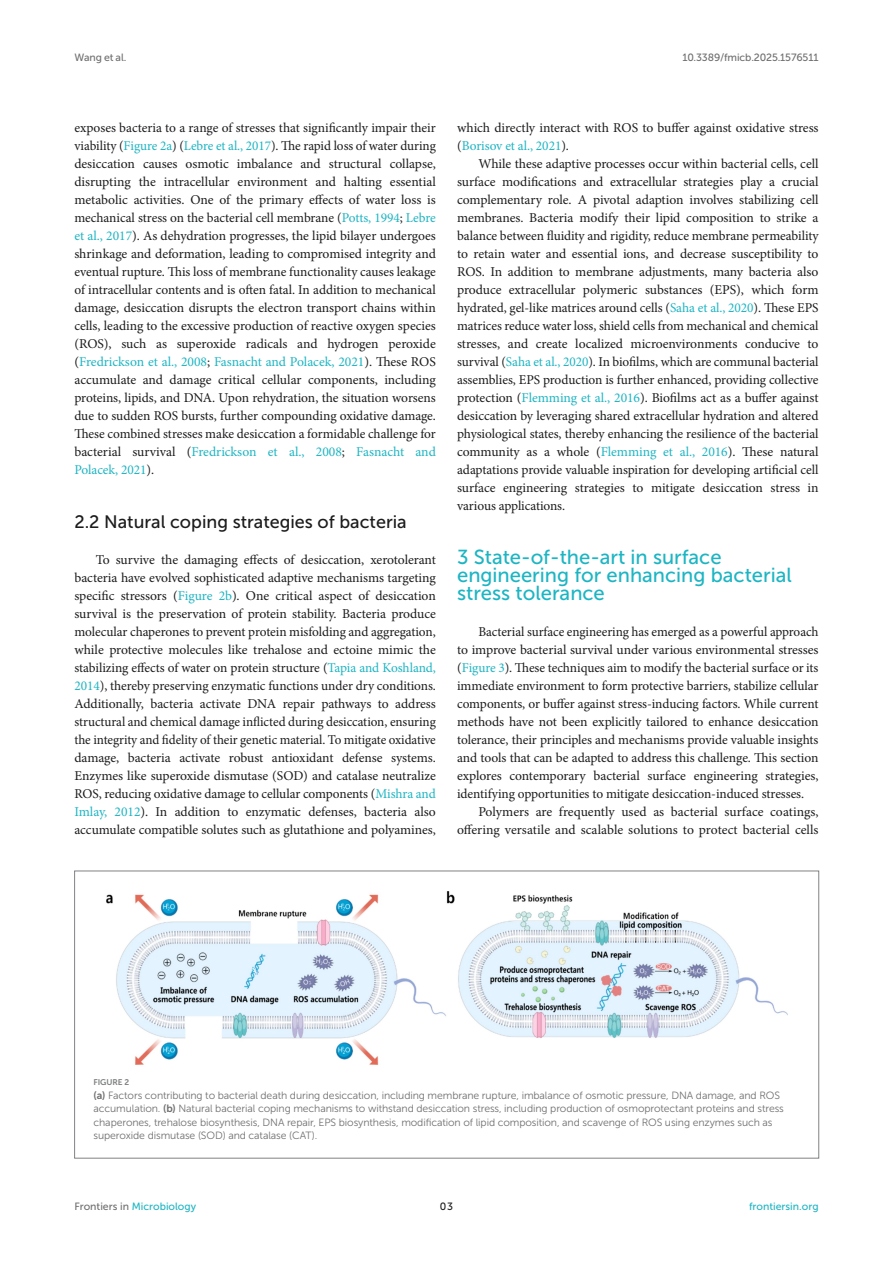
<style>
.page{position:relative;width:893px;height:1263px;background:#fff}
.page>*{position:absolute;margin:0;border:0;box-sizing:border-box;transform-origin:0 0}
.HEAD_1{font:20.25px/18px "Museo Sans 500";color:#1db5c3}
.HEAD_2{font:18px "Museo Sans 500";color:#1b1c1b}
.TEXT{font:13.5px/18px "Minion Pro";letter-spacing:-.005em;color:#1b1c1b;text-align:justify}
.FIG_LEG{font:10.5px/13.5px "Museo Sans 300";letter-spacing:-.01em;color:#706f70}
.t1{font:10.5px "Museo Sans 500";color:#1db5c3}
.t2{font:10.5px "Museo Sans 500";letter-spacing:-.015em;color:#706f70}
.t3{font:10.5px "Museo Sans 500";color:#1b1c1b}
.FIG_HD{font:8.25px "Museo Sans 700";letter-spacing:-.01em;color:#7e7f7f}
.s1{color:#1db5c3}
.s2{font-family:"Museo Sans 700"}
.s3{color:#706f70}
</style>
<div class="page">
<img style="left:106px;top:891px;width:682px;height:174px">
<p class="t2" style="left:74px;top:51px;width:53px">Wang et al.</p>
<p class="t2" style="left:682px;top:51px;width:138px">10.3389/fmicb.2025.1576511</p>
<p class="TEXT" style="left:74px;top:119px;width:363px">exposes bacteria to a range of stresses that significantly impair their viability (<span class="s1">Figure 2a</span>) (<span class="s1">Lebre et al., 2017</span>). The rapid loss of water during desiccation causes osmotic imbalance and structural collapse, disrupting the intracellular environment and halting essential metabolic activities. One of the primary effects of water loss is mechanical stress on the bacterial cell membrane (<span class="s1">Potts, 1994</span>; <span class="s1">Lebre et al., 2017</span>). As dehydration progresses, the lipid bilayer undergoes shrinkage and deformation, leading to compromised integrity and eventual rupture. This loss of membrane functionality causes leakage of intracellular contents and is often fatal. In addition to mechanical damage, desiccation disrupts the electron transport chains within cells, leading to the excessive production of reactive oxygen species (ROS), such as superoxide radicals and hydrogen peroxide (<span class="s1">Fredrickson et al., 2008</span>; <span class="s1">Fasnacht and Polacek, 2021</span>). These ROS accumulate and damage critical cellular components, including proteins, lipids, and DNA. Upon rehydration, the situation worsens due to sudden ROS bursts, further compounding oxidative damage.<br>These combined stresses make desiccation a formidable challenge for bacterial survival (<span class="s1">Fredrickson et al., 2008</span>; <span class="s1">Fasnacht and Polacek, 2021</span>).</p>
<p class="HEAD_2" style="left:74px;top:512px;width:334px">2.2 Natural coping strategies of bacteria</p>
<p class="TEXT" style="left:74px;top:551px;width:363px;text-indent:21px">To survive the damaging effects of desiccation, xerotolerant bacteria have evolved sophisticated adaptive mechanisms targeting specific stressors (<span class="s1">Figure 2b</span>). One critical aspect of desiccation survival is the preservation of protein stability. Bacteria produce molecular chaperones to prevent protein misfolding and aggregation, while protective molecules like trehalose and ectoine mimic the stabilizing effects of water on protein structure (<span class="s1">Tapia and Koshland, 2014</span>), thereby preserving enzymatic functions under dry conditions.<br>Additionally, bacteria activate DNA repair pathways to address structural and chemical damage inflicted during desiccation, ensuring the integrity and fidelity of their genetic material. To mitigate oxidative damage, bacteria activate robust antioxidant defense systems.<br>Enzymes like superoxide dismutase (SOD) and catalase neutralize ROS, reducing oxidative damage to cellular components (<span class="s1">Mishra and Imlay, 2012</span>). In addition to enzymatic defenses, bacteria also accumulate compatible solutes such as glutathione and polyamines,</p>
<p class="TEXT" style="left:457px;top:119px;width:363px">which directly interact with ROS to buffer against oxidative stress (<span class="s1">Borisov et al., 2021</span>).</p>
<p class="TEXT" style="left:457px;top:155px;width:363px;text-indent:21px">While these adaptive processes occur within bacterial cells, cell surface modifications and extracellular strategies play a crucial complementary role. A pivotal adaption involves stabilizing cell membranes. Bacteria modify their lipid composition to strike a balance between fluidity and rigidity, reduce membrane permeability to retain water and essential ions, and decrease susceptibility to ROS. In addition to membrane adjustments, many bacteria also produce extracellular polymeric substances (EPS), which form hydrated, gel-like matrices around cells (<span class="s1">Saha et al., 2020</span>). These EPS matrices reduce water loss, shield cells from mechanical and chemical stresses, and create localized microenvironments conducive to survival (<span class="s1">Saha et al., 2020</span>). In biofilms, which are communal bacterial assemblies, EPS production is further enhanced, providing collective protection (<span class="s1">Flemming et al., 2016</span>). Biofilms act as a buffer against desiccation by leveraging shared extracellular hydration and altered physiological states, thereby enhancing the resilience of the bacterial community as a whole (<span class="s1">Flemming et al., 2016</span>). These natural adaptations provide valuable inspiration for developing artificial cell surface engineering strategies to mitigate desiccation stress in various applications.</p>
<p class="HEAD_1" style="left:457px;top:548px;width:336px">3 State-of-the-art in surface engineering for enhancing bacterial stress tolerance</p>
<p class="TEXT" style="left:457px;top:623px;width:363px;text-indent:21px">Bacterial surface engineering has emerged as a powerful approach to improve bacterial survival under various environmental stresses (<span class="s1">Figure 3</span>). These techniques aim to modify the bacterial surface or its immediate environment to form protective barriers, stabilize cellular components, or buffer against stress-inducing factors. While current methods have not been explicitly tailored to enhance desiccation tolerance, their principles and mechanisms provide valuable insights and tools that can be adapted to address this challenge. This section explores contemporary bacterial surface engineering strategies, identifying opportunities to mitigate desiccation-induced stresses.</p>
<p class="TEXT" style="left:457px;top:803px;width:363px;text-align:right">Polymers are frequently used as bacterial surface coatings, offering versatile and scalable solutions to protect bacterial cells</p>
<p class="FIG_HD" style="left:94px;top:1078px;width:37px">FIGURE 2</p>
<p class="FIG_LEG" style="left:94px;top:1088px;width:692px"><span class="s2">(a)</span> Factors contributing to bacterial death during desiccation, including membrane rupture, imbalance of osmotic pressure, DNA damage, and ROS accumulation. <span class="s2">(b)</span> Natural bacterial coping mechanisms to withstand desiccation stress, including production of osmoprotectant proteins and stress chaperones, trehalose biosynthesis, DNA repair, EPS biosynthesis, modification of lipid composition, and scavenge of ROS using enzymes such as superoxide dismutase (SOD) and catalase (CAT).</p>
<p class="t1" style="left:74px;top:1200px;width:123px"><span class="s3">Frontiers in</span> Microbiology</p>
<p class="t3" style="left:440px;top:1200px;width:15px">03</p>
<p class="t1" style="left:749px;top:1200px;width:71px">frontiersin.org</p>
</div>
